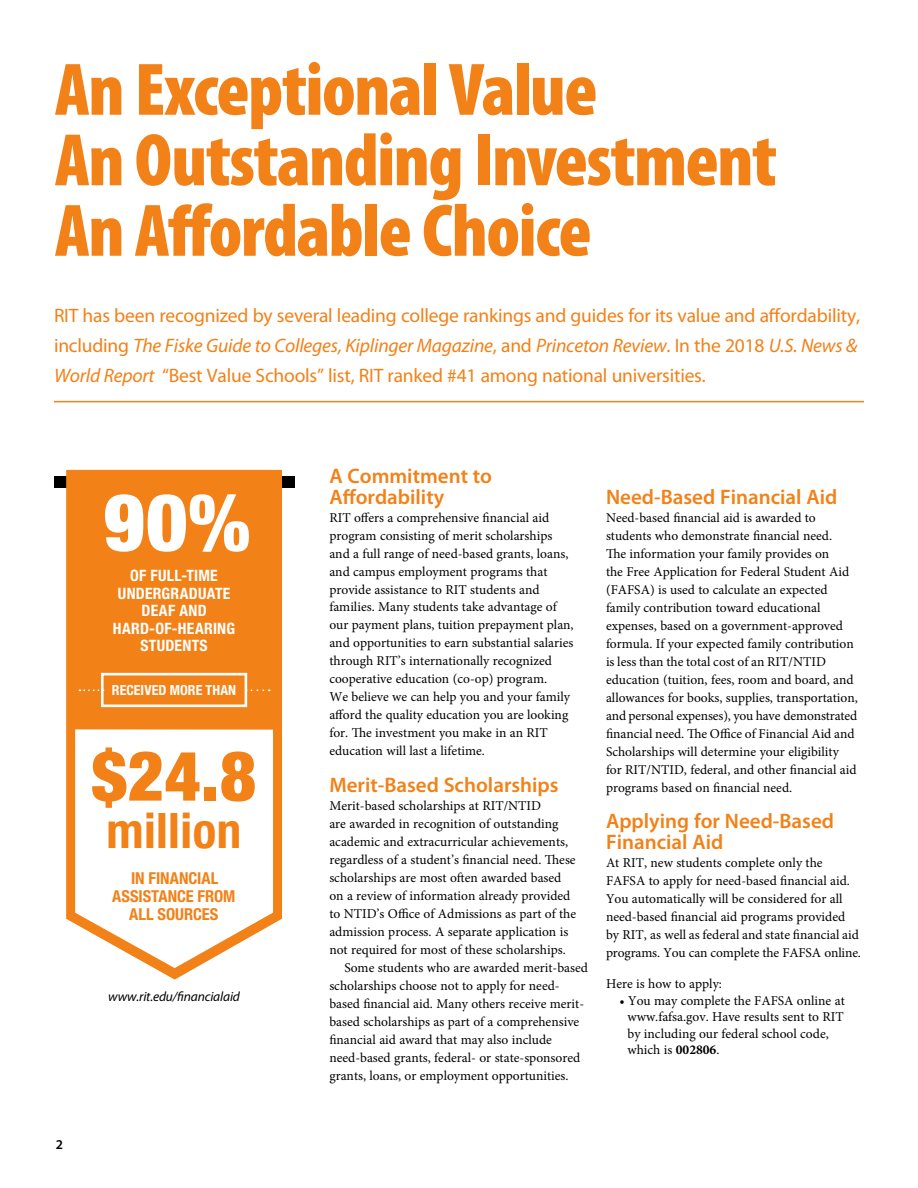
<style>
.page{position:relative;width:918px;height:1188px;background:#fff}
.page>*{position:absolute;margin:0;border:0;box-sizing:border-box;transform-origin:0 0}
.t1{font:900 condensed 79.5px "Helvetica Neue LT Std";color:#fff}
.t2{font:900 condensed 75px/70.5px "Myriad Pro";letter-spacing:-.02em;color:#f28118}
.t3{font:900 condensed 69.3px "Helvetica Neue LT Std";color:#f28118}
.t4{font:700 condensed 49.05px "Helvetica Neue LT Std";letter-spacing:.01em;color:#f28118}
.t5{font:600 21px/21px "Myriad Pro";color:#f28118}
.t6{font:19.5px/30px "Myriad Pro";letter-spacing:-.01em;color:#f28118}
.t7{font:700 condensed 16.5px/18.3px "Helvetica Neue LT Std";color:#f28118;text-align:center}
.t8{font:700 condensed 15.75px/17.4px "Helvetica Neue LT Std";letter-spacing:.015em;color:#fff;text-align:center}
.t9{font:700 condensed 13.95px "Helvetica Neue LT Std";letter-spacing:.005em;color:#fff}
.t10{font:13.5px/18px "Minion Pro";color:#000}
.t11{font:italic 13.5px "Myriad Pro";letter-spacing:-.01em;color:#000}
.t12{font:600 13.5px "Myriad Pro";color:#000}
.s1{font-style:italic}
.s2{font-weight:700}
</style>
<div class="page">
<hr style="left:54px;top:401px;width:810px;height:1px;background:#f28118">
<div style="left:54px;top:477px;width:240px;height:11px;background:#000"></div>
<svg style="left:66px;top:470px;width:216px;height:510px;background:#f28824"></svg>
<svg style="left:75px;top:729px;width:198px;height:239px"></svg>
<svg style="left:80px;top:689px;width:21px;height:2px"></svg>
<svg style="left:247px;top:689px;width:23px;height:2px"></svg>
<div style="left:101px;top:673px;width:146px;height:34px;border:3px solid #fff"></div>
<h2 class="t2" style="left:55px;top:52px;width:724px">An Exceptional Value<br>An Outstanding Investment<br>An Affordable Choice</h2>
<p class="t6" style="left:54px;top:300px;width:808px">RIT has been recognized by several leading college rankings and guides for its value and affordability, including <span class="s1">The Fiske Guide to Colleges, Kiplinger Magazine</span>, and <span class="s1">Princeton Review</span>. In the 2018 <span class="s1">U.S. News &amp;<br>World Report</span> “Best Value Schools” list, RIT ranked #41 among national universities.</p>
<h1 class="t1" style="left:103px;top:473px;width:148px">90%</h1>
<p class="t8" style="left:113px;top:567px;width:124px">OF FULL-TIME<br>UNDERGRADUATE<br>DEAF AND<br>HARD-OF-HEARING<br>STUDENTS</p>
<p class="t9" style="left:112px;top:682px;width:126px">RECEIVED MORE THAN</p>
<h3 class="t3" style="left:91px;top:733px;width:166px">$24.8</h3>
<h3 class="t4" style="left:106px;top:801px;width:136px">million</h3>
<p class="t7" style="left:112px;top:869px;width:125px">IN FINANCIAL<br>ASSISTANCE FROM<br>ALL SOURCES</p>
<p class="t11" style="left:108px;top:988px;width:133px">www.rit.edu/financialaid</p>
<p class="t12" style="left:56px;top:1136px;width:9px">2</p>
<h3 class="t5" style="left:329px;top:464px;width:164px">A Commitment to<br>Affordability</h3>
<p class="t10" style="left:329px;top:508px;width:246px">RIT offers a comprehensive financial aid program consisting of merit scholarships and a full range of need-based grants, loans, and campus employment programs that provide assistance to RIT students and families. Many students take advantage of our payment plans, tuition prepayment plan, and opportunities to earn substantial salaries through RIT’s internationally recognized cooperative education (co-op) program.<br>We believe we can help you and your family afford the quality education you are looking for. The investment you make in an RIT education will last a lifetime.</p>
<h3 class="t5" style="left:329px;top:774px;width:231px">Merit-Based Scholarships</h3>
<p class="t10" style="left:329px;top:797px;width:213px">Merit-based scholarships at RIT/NTID</p>
<p class="t10" style="left:329px;top:815px;width:231px">are awarded in recognition of outstanding</p>
<p class="t10" style="left:329px;top:833px;width:240px">academic and extracurricular achievements,</p>
<p class="t10" style="left:329px;top:851px;width:248px">regardless of a student’s financial need. These</p>
<p class="t10" style="left:329px;top:869px;width:234px">scholarships are most often awarded based</p>
<p class="t10" style="left:329px;top:887px;width:242px">on a review of information already provided</p>
<p class="t10" style="left:329px;top:905px;width:248px">to NTID’s Office of Admissions as part of the</p>
<p class="t10" style="left:329px;top:923px;width:240px">admission process. A separate application is</p>
<p class="t10" style="left:329px;top:941px;width:238px">not required for most of these scholarships.</p>
<p class="t10" style="left:344px;top:959px;width:245px">Some students who are awarded merit-based</p>
<p class="t10" style="left:329px;top:977px;width:232px">scholarships choose not to apply for need-</p>
<p class="t10" style="left:329px;top:995px;width:256px">based financial aid. Many others receive merit-</p>
<p class="t10" style="left:329px;top:1013px;width:251px">based scholarships as part of a comprehensive</p>
<p class="t10" style="left:329px;top:1031px;width:224px">financial aid award that may also include</p>
<p class="t10" style="left:329px;top:1049px;width:253px">need-based grants, federal- or state-sponsored</p>
<p class="t10" style="left:329px;top:1067px;width:241px">grants, loans, or employment opportunities.</p>
<h3 class="t5" style="left:606px;top:486px;width:233px">Need-Based Financial Aid</h3>
<p class="t10" style="left:606px;top:509px;width:253px">Need-based financial aid is awarded to students who demonstrate financial need.<br>The information your family provides on<br>the Free Application for Federal Student Aid (FAFSA) is used to calculate an expected family contribution toward educational expenses, based on a government-approved formula. If your expected family contribution is less than the total cost of an RIT/NTID education (tuition, fees, room and board, and allowances for books, supplies, transportation, and personal expenses), you have demonstrated financial need. The Office of Financial Aid and Scholarships will determine your eligibility for RIT/NTID, federal, and other financial aid programs based on financial need.</p>
<h3 class="t5" style="left:606px;top:810px;width:230px">Applying for Need-Based<br>Financial Aid</h3>
<p class="t10" style="left:606px;top:854px;width:257px">At RIT, new students complete only the FAFSA to apply for need-based financial aid.<br>You automatically will be considered for all need-based financial aid programs provided by RIT, as well as federal and state financial aid programs. You can complete the FAFSA online.</p>
<p class="t10" style="left:606px;top:975px;width:118px">Here is how to apply:</p>
<p class="t10" style="left:628px;top:992px;width:219px;line-height:16.5px;text-indent:-8px">• You may complete the FAFSA online at www.fafsa.gov. Have results sent to RIT by including our federal school code, which is <span class="s2">002806</span>.</p>
</div>
